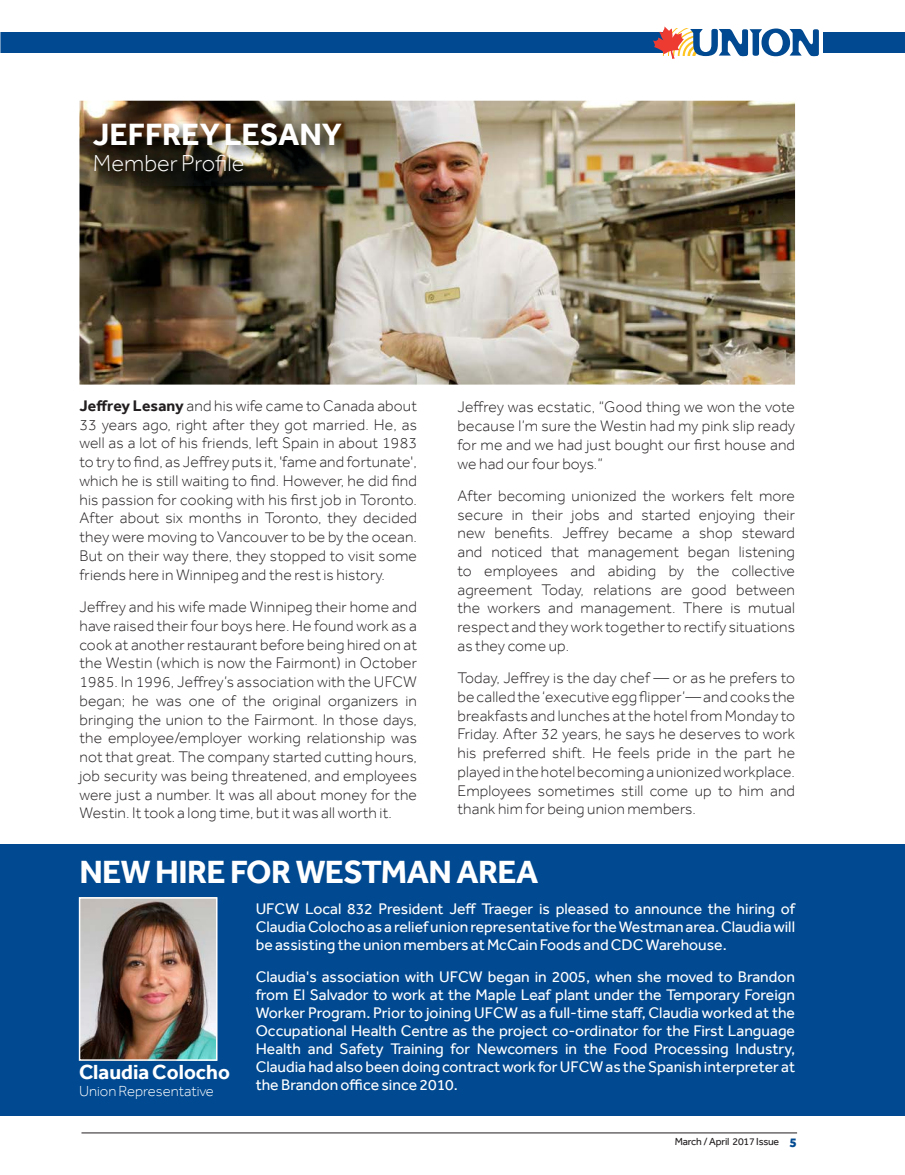
<style>
.page{position:relative;width:905px;height:1175px;background:#fff}
.page>*{position:absolute;margin:0;border:0;box-sizing:border-box;transform-origin:0 0}
.t1{font:700 33px "Effra";letter-spacing:-.02em;color:#fff}
.t2{font:700 31.65px "Effra";color:#fff}
.t3{font:300 23.7px "Effra";color:#fff}
.t4{font:700 21px "Effra";color:#fff}
.t5{font:300 15.75px/18.8px "Effra";letter-spacing:.01em;color:#231f20;text-align:justify}
.t6{font:15.75px/18px "Effra";color:#fff;text-align:justify}
.t7{font:300 15px "Effra";color:#fff}
.t8{font:10.5px "Effra";letter-spacing:-.02em;color:#231f20}
.s1{font-weight:700}
.s2{font-weight:800;font-size:13.5px;color:#014990}
</style>
<div class="page">
<div style="left:0;top:32px;width:905px;height:21px;background:#014990"></div>
<div style="left:665px;top:25px;width:158px;height:36px;background:#fff"></div>
<svg style="left:653px;top:26px;width:166px;height:33px"></svg>
<hr style="left:81px;top:1132px;width:716px;height:1px;background:#231f20">
<img style="left:79px;top:101px;width:716px;height:283px">
<img style="left:91px;top:120px;width:265px;height:66px">
<div style="left:0;top:844px;width:905px;height:271px;background:#014990"></div>
<img style="left:82px;top:900px;width:132px;height:157px">
<div style="left:79px;top:897px;width:138px;height:163px;border:2px solid #fff"></div>
<svg style="left:0;top:32px;width:1px;height:21px"></svg>
<h2 class="t2" style="left:93px;top:115px;width:251px">JEFFREY LESANY</h2>
<h3 class="t3" style="left:93px;top:150px;width:153px">Member Profile</h3>
<p class="t5" style="left:79px;top:396px;width:339px"><span class="s1">Jeffrey Lesany</span> and his wife came to Canada about 33 years ago, right after they got married. He, as well as a lot of his friends, left Spain in about 1983 to try to find, as Jeffrey puts it, 'fame and fortunate', which he is still waiting to find. However, he did find his passion for cooking with his first job in Toronto.<br>After about six months in Toronto, they decided they were moving to Vancouver to be by the ocean.<br>But on their way there, they stopped to visit some friends here in Winnipeg and the rest is history.</p>
<p class="t5" style="left:79px;top:597px;width:339px">Jeffrey and his wife made Winnipeg their home and have raised their four boys here. He found work as a cook at another restaurant before being hired on at the Westin (which is now the Fairmont) in October 1985. In 1996, Jeffrey’s association with the UFCW began; he was one of the original organizers in bringing the union to the Fairmont. In those days, the employee/employer working relationship was not that great. The company started cutting hours, job security was being threatened, and employees were just a number. It was all about money for the Westin. It took a long time, but it was all worth it.</p>
<p class="t5" style="left:457px;top:397px;width:339px">Jeffrey was ecstatic, “Good thing we won the vote because I’m sure the Westin had my pink slip ready for me and we had just bought our first house and we had our four boys.”</p>
<p class="t5" style="left:457px;top:486px;width:339px">After becoming unionized the workers felt more secure in their jobs and started enjoying their new benefits. Jeffrey became a shop steward and noticed that management began listening to employees and abiding by the collective agreement Today, relations are good between the workers and management. There is mutual respect and they work together to rectify situations as they come up.</p>
<p class="t5" style="left:457px;top:668px;width:339px">Today, Jeffrey is the day chef — or as he prefers to be called the ‘executive egg flipper’— and cooks the breakfasts and lunches at the hotel from Monday to Friday. After 32 years, he says he deserves to work his preferred shift. He feels pride in the part he played in the hotel becoming a unionized workplace.<br>Employees sometimes still come up to him and thank him for being union members.</p>
<h1 class="t1" style="left:79px;top:851px;width:460px">NEW HIRE FOR WESTMAN AREA</h1>
<p class="t6" style="left:256px;top:899px;width:541px">UFCW Local 832 President Jeff Traeger is pleased to announce the hiring of Claudia Colocho as a relief union representative for the Westman area. Claudia will be assisting the union members at McCain Foods and CDC Warehouse.</p>
<p class="t6" style="left:256px;top:967px;width:541px">Claudia's association with UFCW began in 2005, when she moved to Brandon from El Salvador to work at the Maple Leaf plant under the Temporary Foreign Worker Program. Prior to joining UFCW as a full-time staff, Claudia worked at the Occupational Health Centre as the project co-ordinator for the First Language Health and Safety Training for Newcomers in the Food Processing Industry, Claudia had also been doing contract work for UFCW as the Spanish interpreter at the Brandon office since 2010.</p>
<h3 class="t4" style="left:79px;top:1059px;width:152px">Claudia Colocho</h3>
<p class="t7" style="left:79px;top:1082px;width:136px">Union Representative</p>
<p class="t8" style="left:675px;top:1135px;width:124px">March / April 2017 Issue <span class="s2">5</span></p>
</div>
